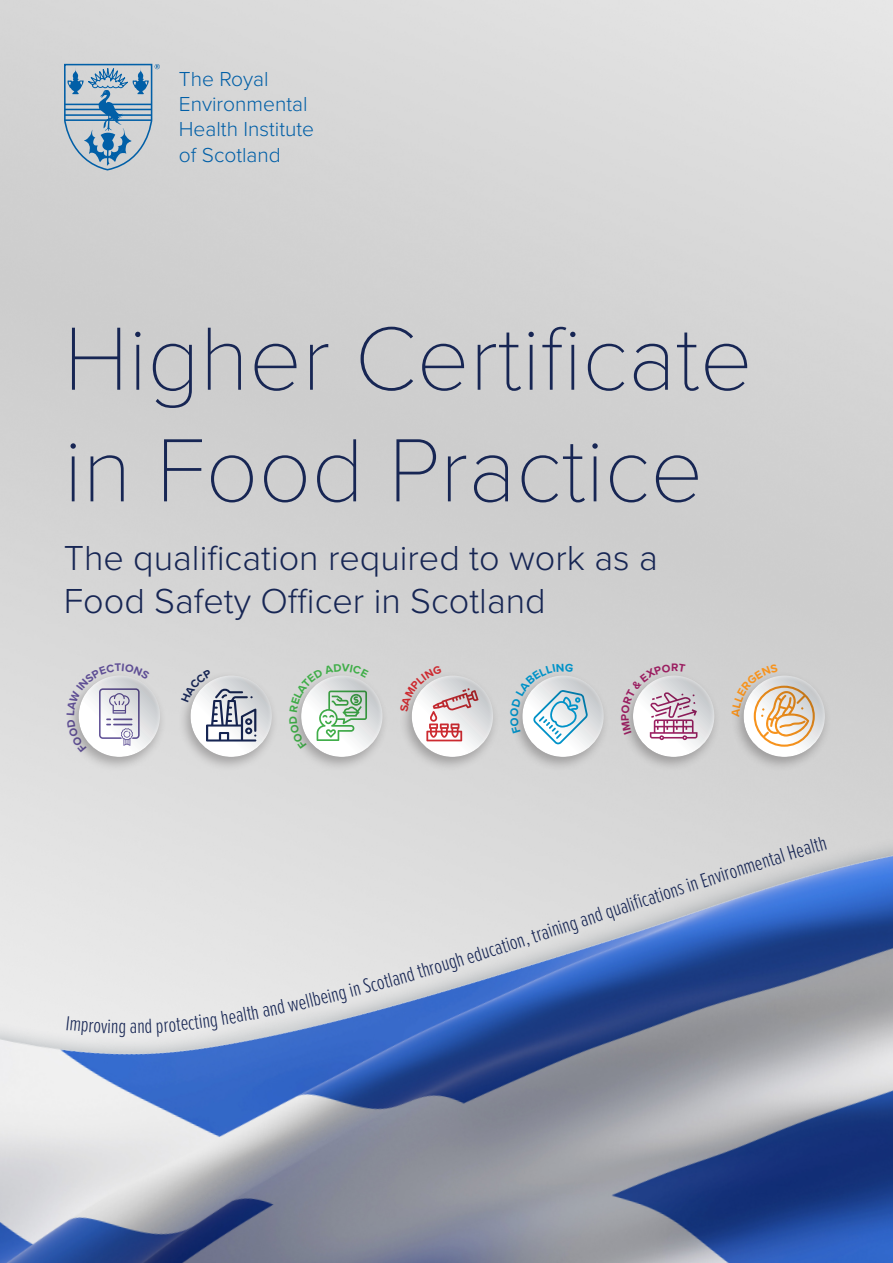
<style>
.page{position:relative;width:893px;height:1263px;background:#fff}
.page>*{position:absolute;margin:0;border:0;box-sizing:border-box;transform-origin:0 0}
.t1{font:100 93px/111.6px "Proxima Nova T";color:#172654}
.t2{font:300 36px/43.2px "Proxima Nova";color:#172654}
.t3{font:300 21px "Proxima Nova Ex Cn";color:#172654}
.t4{font:300 21px/25.2px "Proxima Nova";color:#015fa7}
</style>
<div class="page">
<svg style="left:63px;top:62px;width:97px;height:109px;background:#a1b7c8"></svg>
<img style="left:0;top:820px;width:893px;height:443px">
<div style="left:66px;top:671px;width:100px;height:100px;background:#231f20;opacity:.3"></div>
<div style="left:78px;top:675px;width:84px;height:83px;background:#fff;opacity:.75"></div>
<div style="left:178px;top:671px;width:100px;height:100px;background:#231f20;opacity:.3"></div>
<div style="left:189px;top:675px;width:84px;height:83px;background:#fff;opacity:.75"></div>
<div style="left:288px;top:671px;width:101px;height:100px;background:#231f20;opacity:.3"></div>
<div style="left:300px;top:675px;width:84px;height:83px;background:#fff;opacity:.75"></div>
<div style="left:399px;top:671px;width:100px;height:100px;background:#231f20;opacity:.3"></div>
<div style="left:411px;top:675px;width:84px;height:83px;background:#fff;opacity:.75"></div>
<div style="left:510px;top:671px;width:100px;height:100px;background:#231f20;opacity:.3"></div>
<div style="left:521px;top:675px;width:84px;height:83px;background:#fff;opacity:.75"></div>
<div style="left:620px;top:671px;width:101px;height:100px;background:#231f20;opacity:.3"></div>
<div style="left:632px;top:675px;width:84px;height:83px;background:#fff;opacity:.75"></div>
<div style="left:731px;top:671px;width:100px;height:100px;background:#231f20;opacity:.3"></div>
<div style="left:743px;top:675px;width:84px;height:83px;background:#fff;opacity:.75"></div>
<svg style="left:66px;top:1016px;width:59px;height:21px"></svg>
<svg style="left:138px;top:1019px;width:13px;height:14px"></svg>
<svg style="left:157px;top:999px;width:128px;height:37px;background:#e5e5e5"></svg>
<svg style="left:780px;top:836px;width:47px;height:26px"></svg>
<svg style="left:67px;top:664px;width:83px;height:88px"></svg>
<svg style="left:181px;top:669px;width:75px;height:72px"></svg>
<svg style="left:289px;top:664px;width:80px;height:85px"></svg>
<svg style="left:400px;top:665px;width:78px;height:76px"></svg>
<svg style="left:510px;top:663px;width:78px;height:82px"></svg>
<svg style="left:621px;top:664px;width:76px;height:76px"></svg>
<svg style="left:731px;top:664px;width:84px;height:83px"></svg>
<p class="t4" style="left:179px;top:67px;width:137px">The Royal<br>Environmental<br>Health Institute of Scotland</p>
<p class="t1" style="left:64px;top:297px;width:690px">Higher Certificate in Food Practice</p>
<p class="t2" style="left:64px;top:537px;width:595px">The qualification required to work as a<br>Food Safety Officer in Scotland</p>
<p class="t3" style="left:130px;top:1011px;width:9px">a</p>
<p class="t3" style="left:477px;top:938px;width:316px;rotate:-18deg">ucation, training and qualifcations in Environmenta</p>
<p class="t3" style="left:430px;top:952px;width:51px;rotate:-17deg">ough ed</p>
<p class="t3" style="left:285px;top:990px;width:35px;rotate:-13deg">wellb</p>
<p class="t3" style="left:317px;top:983px;width:35px;rotate:-14deg">eing i</p>
<p class="t3" style="left:349px;top:975px;width:42px;rotate:-15deg">n Scotl</p>
<p class="t3" style="left:388px;top:964px;width:45px;rotate:-16deg">and thr</p>
</div>
